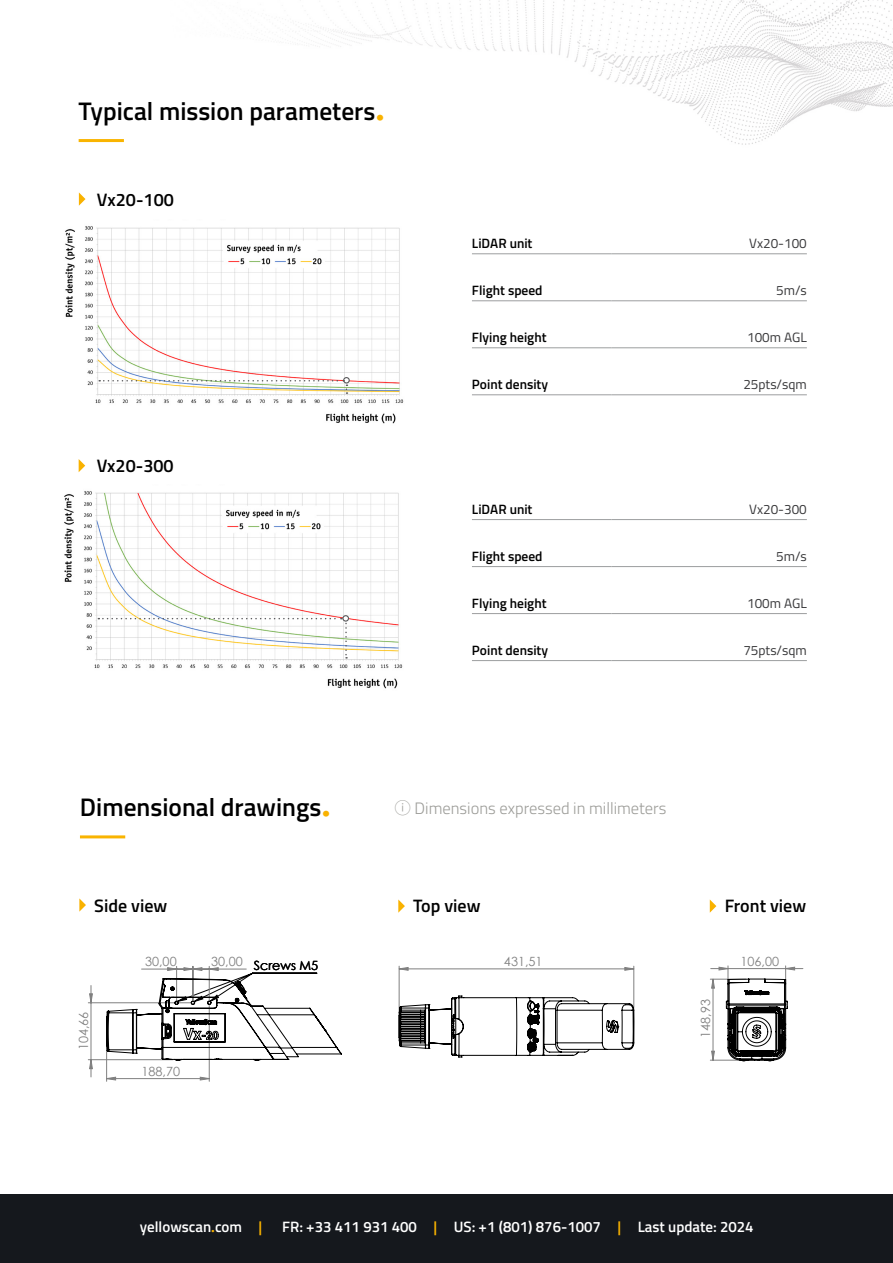
<style>
.page{position:relative;width:893px;height:1263px;background:#fff}
.page>*{position:absolute;margin:0;border:0;box-sizing:border-box;transform-origin:0 0}
.t1{font:600 25.5px "Titillium Web";color:#000}
.t2{font:600 18px "Titillium Web";color:#000}
.t3{font:300 16.5px "Titillium Web";color:#9c9c98}
.t4{font:600 15px "Titillium Web";color:#fff}
.t5{font:600 13.5px "Titillium Web";color:#000}
.t6{font:13.5px "Titillium Web";color:#373739}
.t7{font:12.75px "Century Gothic";color:#808080}
.t8{font:12.75px "Century Gothic";color:#000}
.s1{font-family:"Times New Roman";font-weight:700;font-size:37.5px;color:#f9b200}
.s2{font-family:"Noto Sans JP"}
.s3{font-family:"Times New Roman";font-weight:700;color:#f9b200}
.s4{color:#f9b200}
</style>
<div class="page">
<img style="left:64px;top:491px;width:339px;height:198px">
<svg style="left:79px;top:459px;width:6px;height:13px"></svg>
<svg style="left:98px;top:616px;width:250px;height:42px"></svg>
<div style="left:342px;top:615px;width:7px;height:7px;border:1px solid #58585a;border-radius:50%"></div>
<img style="left:78px;top:0;width:815px;height:206px">
<hr style="left:673px;top:944px;width:1px;height:143px;background:#c0c0c0">
<hr style="left:377px;top:944px;width:1px;height:143px;background:#c0c0c0">
<hr style="left:377px;top:944px;width:260px;height:1px;background:#c0c0c0">
<hr style="left:687px;top:944px;width:1px;height:143px;background:#c0c0c0">
<hr style="left:634px;top:966px;width:1px;height:41px;background:#808080">
<hr style="left:399px;top:966px;width:1px;height:47px;background:#808080">
<svg style="left:398px;top:967px;width:237px;height:91px"></svg>
<div style="left:0;top:1194px;width:893px;height:69px;background:#15181d"></div>
<hr style="left:79px;top:139px;width:45px;height:3px;background:#f9b400">
<hr style="left:80px;top:835px;width:45px;height:3px;background:#f9b400">
<hr style="left:381px;top:940px;width:1px;height:174px;background:#c0c0c0">
<hr style="left:37px;top:940px;width:1px;height:174px;background:#c0c0c0">
<hr style="left:37px;top:940px;width:323px;height:1px;background:#c0c0c0">
<hr style="left:394px;top:940px;width:1px;height:174px;background:#c0c0c0">
<hr style="left:37px;top:1262px;width:323px;height:1px;background:#c0c0c0">
<hr style="left:209px;top:1005px;width:1px;height:76px;background:#808080">
<hr style="left:106px;top:1020px;width:1px;height:61px;background:#808080">
<svg style="left:37px;top:940px;width:305px;height:140px"></svg>
<hr style="left:682px;top:942px;width:1px;height:161px;background:#c0c0c0">
<hr style="left:682px;top:942px;width:146px;height:1px;background:#c0c0c0">
<hr style="left:892px;top:942px;width:1px;height:161px;background:#c0c0c0">
<hr style="left:682px;top:1262px;width:146px;height:1px;background:#c0c0c0">
<hr style="left:892px;top:967px;width:1px;height:33px;background:#808080">
<hr style="left:728px;top:966px;width:1px;height:40px;background:#808080">
<hr style="left:785px;top:966px;width:1px;height:40px;background:#808080">
<svg style="left:711px;top:967px;width:93px;height:4px"></svg>
<svg style="left:710px;top:978px;width:78px;height:84px"></svg>
<svg style="left:79px;top:898px;width:7px;height:14px"></svg>
<svg style="left:398px;top:899px;width:7px;height:14px"></svg>
<svg style="left:710px;top:899px;width:6px;height:14px"></svg>
<img style="left:65px;top:226px;width:339px;height:198px">
<div style="left:343px;top:377px;width:7px;height:6px;border:1px solid #58585a;border-radius:50%"></div>
<svg style="left:99px;top:378px;width:250px;height:16px"></svg>
<svg style="left:79px;top:192px;width:6px;height:14px"></svg>
<hr style="left:472px;top:253px;width:139px;height:1px;background:#9c9e9f">
<hr style="left:611px;top:253px;width:196px;height:1px;background:#9c9e9f">
<hr style="left:472px;top:300px;width:139px;height:1px;background:#9c9e9f">
<hr style="left:611px;top:300px;width:196px;height:1px;background:#9c9e9f">
<hr style="left:472px;top:347px;width:139px;height:1px;background:#9c9e9f">
<hr style="left:611px;top:347px;width:196px;height:1px;background:#9c9e9f">
<hr style="left:472px;top:394px;width:139px;height:1px;background:#9c9e9f">
<hr style="left:611px;top:394px;width:196px;height:1px;background:#9c9e9f">
<hr style="left:472px;top:519px;width:139px;height:1px;background:#9c9e9f">
<hr style="left:611px;top:519px;width:196px;height:1px;background:#9c9e9f">
<hr style="left:472px;top:566px;width:139px;height:1px;background:#9c9e9f">
<hr style="left:611px;top:566px;width:196px;height:1px;background:#9c9e9f">
<hr style="left:472px;top:613px;width:139px;height:1px;background:#9c9e9f">
<hr style="left:611px;top:613px;width:196px;height:1px;background:#9c9e9f">
<hr style="left:472px;top:660px;width:139px;height:1px;background:#9c9e9f">
<hr style="left:611px;top:660px;width:196px;height:1px;background:#9c9e9f">
<h1 class="t1" style="left:79px;top:92px;width:308px">Typical mission parameters<span class="s1">.</span></h1>
<h2 class="t2" style="left:97px;top:186px;width:78px">Vx20-100</h2>
<h2 class="t2" style="left:97px;top:453px;width:78px">Vx20-300</h2>
<h1 class="t1" style="left:80px;top:788px;width:252px">Dimensional drawings<span class="s1">.</span></h1>
<h2 class="t2" style="left:94px;top:892px;width:75px">Side view</h2>
<p class="t5" style="left:472px;top:233px;width:62px">LiDAR unit</p>
<p class="t6" style="left:749px;top:233px;width:59px">Vx20-100</p>
<p class="t5" style="left:472px;top:280px;width:72px">Flight speed</p>
<p class="t6" style="left:776px;top:280px;width:32px">5m/s</p>
<p class="t5" style="left:472px;top:327px;width:76px">Flying height</p>
<p class="t6" style="left:747px;top:327px;width:61px">100m AGL</p>
<p class="t5" style="left:472px;top:374px;width:78px">Point density</p>
<p class="t6" style="left:743px;top:374px;width:65px">25pts/sqm</p>
<p class="t5" style="left:472px;top:499px;width:62px">LiDAR unit</p>
<p class="t6" style="left:749px;top:499px;width:59px">Vx20-300</p>
<p class="t5" style="left:472px;top:546px;width:72px">Flight speed</p>
<p class="t6" style="left:776px;top:546px;width:32px">5m/s</p>
<p class="t5" style="left:472px;top:593px;width:76px">Flying height</p>
<p class="t6" style="left:747px;top:593px;width:61px">100m AGL</p>
<p class="t5" style="left:472px;top:640px;width:78px">Point density</p>
<p class="t6" style="left:743px;top:640px;width:65px">75pts/sqm</p>
<p class="t3" style="left:394px;top:796px;width:273px"><span class="s2">ⓘ</span> Dimensions expressed in millimeters</p>
<h2 class="t2" style="left:413px;top:892px;width:69px">Top view</h2>
<h2 class="t2" style="left:725px;top:892px;width:83px">Front view</h2>
<p class="t7" style="left:75px;top:1050px;width:40px;rotate:-90deg">104,66</p>
<p class="t7" style="left:145px;top:953px;width:33px">30,00</p>
<p class="t7" style="left:211px;top:953px;width:33px">30,00</p>
<p class="t8" style="left:254px;top:957px;width:66px">Screws M5</p>
<p class="t7" style="left:740px;top:952px;width:40px">106,00</p>
<p class="t7" style="left:697px;top:1038px;width:40px;rotate:-90deg">148,93</p>
<p class="t7" style="left:504px;top:952px;width:40px">431,51</p>
<p class="t7" style="left:142px;top:1062px;width:40px">188,70</p>
<p class="t4" style="left:140px;top:1216px;width:124px">yellowscan<span class="s3">.</span>com <span class="s4">|</span></p>
<p class="t4" style="left:282px;top:1216px;width:473px">FR: +33 411 931 400 <span class="s4">|</span> US: +1 (801) 876-1007 <span class="s4">|</span> Last update: 2024</p>
</div>
